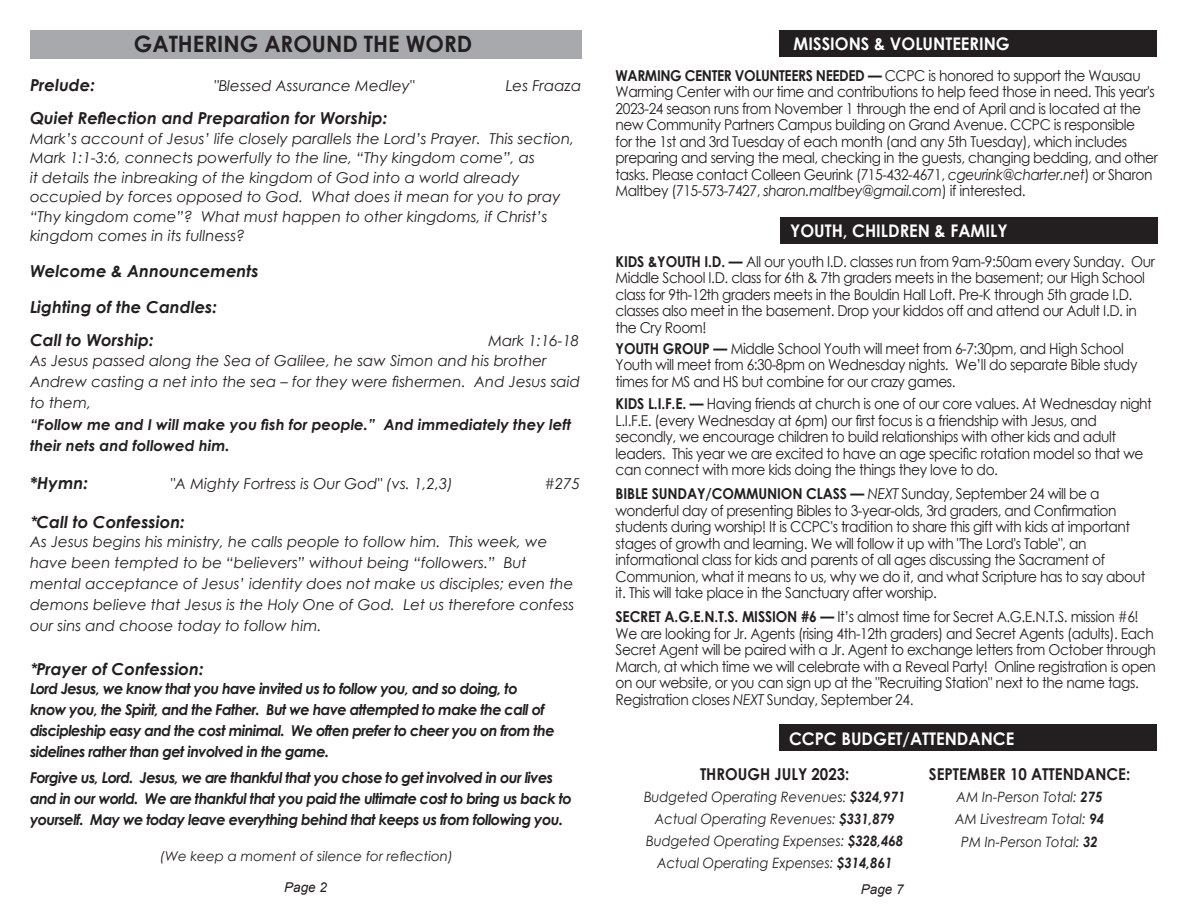
<style>
.page{position:relative;width:1188px;height:918px;background:#fff}
.page>*{position:absolute;margin:0;border:0;box-sizing:border-box;transform-origin:0 0}
.t1{font:700 22.65px "Century Gothic";color:#231f20}
.t2{font:700 17.4px "Century Gothic";color:#fff;scale:.95 1}
.t3{font:italic 700 16.5px "Century Gothic";color:#231f20}
.t4{font:700 16.35px "Century Gothic";color:#231f20;scale:.92 1}
.t5{font:15px/16.5px "Century Gothic";letter-spacing:-.03em;color:#231f20;scale:.92 1}
.t6{font:italic 15px/21px "Century Gothic";color:#231f20}
.t7{font:italic 700 15px/21px "Century Gothic";letter-spacing:-.04em;color:#231f20}
.t8{font:italic 700 15px/21px "Century Gothic";color:#231f20}
.t9{font:italic 14.25px/21.8px "Century Gothic";color:#231f20;scale:.92 1}
.t10{font:italic 13.5px "Century Gothic";color:#231f20}
.t11{font:italic 13.5px "Arial";color:#231f20}
.s1{font-family:"Arial"}
.s2{font-weight:700}
.s3{font-style:italic}
</style>
<div class="page">
<div style="left:30px;top:30px;width:551px;height:29px;background:#a8a9ad"></div>
<div style="left:781px;top:217px;width:377px;height:26px;background:#231f20"></div>
<div style="left:780px;top:724px;width:377px;height:27px;background:#231f20"></div>
<div style="left:780px;top:30px;width:377px;height:26px;background:#231f20"></div>
<p class="t1" style="left:134px;top:27px;width:340px">GATHERING AROUND THE WORD</p>
<p class="t3" style="left:30px;top:73px;width:67px">Prelude:</p>
<p class="t6" style="left:214px;top:75px;width:202px">"Blessed Assurance Medley"</p>
<p class="t6" style="left:506px;top:75px;width:77px">Les Fraaza</p>
<p class="t3" style="left:30px;top:106px;width:359px">Quiet Reflection and Preparation for Worship:</p>
<p class="t6" style="left:30px;top:128px;width:546px;line-height:19.5px">Mark’s account of Jesus’ life closely parallels the Lord’s Prayer. This section, Mark 1:1-3:6, connects powerfully to the line, “Thy kingdom come”, as<br>it details the inbreaking of the kingdom of God into a world already occupied by forces opposed to God. What does it mean for you to pray “Thy kingdom come”? What must happen to other kingdoms, if Christ’s kingdom comes in its fullness?</p>
<p class="t3" style="left:30px;top:259px;width:230px">Welcome &amp; Announcements</p>
<p class="t3" style="left:30px;top:295px;width:189px">Lighting of the Candles:</p>
<p class="t3" style="left:30px;top:328px;width:125px">Call to Worship:</p>
<p class="t6" style="left:488px;top:330px;width:92px">Mark 1:16-18</p>
<p class="t6" style="left:30px;top:350px;width:552px">As Jesus passed along the Sea of Galilee, he saw Simon and his brother<br>Andrew casting a net into the sea – for they were fishermen. And Jesus said to them,</p>
<p class="t8" style="left:30px;top:414px;width:543px">“Follow me and I will make you fish for people.” And immediately they left their nets and followed him.</p>
<p class="t3" style="left:30px;top:470px;width:60px">*Hymn:</p>
<p class="t6" style="left:171px;top:473px;width:284px">"A Mighty Fortress is Our God" (vs. 1,2,3)</p>
<p class="t6" style="left:544px;top:473px;width:37px">#275</p>
<p class="t3" style="left:30px;top:509px;width:156px"><span class="s1">*</span>Call to Confession:</p>
<p class="t6" style="left:30px;top:531px;width:546px">As Jesus begins his ministry, he calls people to follow him. This week, we have been tempted to be “believers” without being “followers.” But mental acceptance of Jesus’ identity does not make us disciples; even the demons believe that Jesus is the Holy One of God. Let us therefore confess our sins and choose today to follow him.</p>
<p class="t3" style="left:30px;top:656px;width:175px"><span class="s1">*</span>Prayer of Confession:</p>
<p class="t7" style="left:30px;top:678px;width:526px">Lord Jesus, we know that you have invited us to follow you, and so doing, to know you, the Spirit, and the Father. But we have attempted to make the call of discipleship easy and the cost minimal. We often prefer to cheer you on from the sidelines rather than get involved in the game.</p>
<p class="t7" style="left:30px;top:766px;width:543px">Forgive us, Lord. Jesus, we are thankful that you chose to get involved in our lives and in our world. We are thankful that you paid the ultimate cost to bring us back to yourself. May we today leave everything behind that keeps us from following you.</p>
<p class="t10" style="left:160px;top:847px;width:295px">(We keep a moment of silence for reflection)</p>
<p class="t2" style="left:794px;top:31px;width:229px">MISSIONS &amp; VOLUNTEERING</p>
<p class="t5" style="left:616px;top:67px;width:591px"><span class="s2">WARMING CENTER VOLUNTEERS NEEDED —</span> CCPC is honored to support the Wausau Warming Center with our time and contributions to help feed those in need. This year's 2023-24 season runs from November 1 through the end of April and is located at the new Community Partners Campus building on Grand Avenue. CCPC is responsible<br>for the 1st and 3rd Tuesday of each month (and any 5th Tuesday), which includes preparing and serving the meal, checking in the guests, changing bedding, and other tasks. Please contact Colleen Geurink (715-432-4671, <span class="s3">cgeurink@charter.net</span>) or Sharon Maltbey (715-573-7427, <span class="s3">sharon.maltbey@gmail.com</span>) if interested.</p>
<p class="t2" style="left:790px;top:218px;width:230px">YOUTH, CHILDREN &amp; FAMILY</p>
<p class="t5" style="left:616px;top:253px;width:588px"><span class="s2">KIDS &amp;YOUTH I.D. —</span> All our youth I.D. classes run from 9am-9:50am every Sunday. Our Middle School I.D. class for 6th &amp; 7th graders meets in the basement; our High School class for 9th-12th graders meets in the Bouldin Hall Loft. Pre-K through 5th grade I.D. classes also meet in the basement. Drop your kiddos off and attend our Adult I.D. in the Cry Room!</p>
<p class="t5" style="left:616px;top:340px;width:569px"><span class="s2">YOUTH GROUP —</span> Middle School Youth will meet from 6-7:30pm, and High School<br>Youth will meet from 6:30-8pm on Wednesday nights. We’ll do separate Bible study times for MS and HS but combine for our crazy games.</p>
<p class="t5" style="left:616px;top:395px;width:584px"><span class="s2">KIDS L.I.F.E. —</span> Having friends at church is one of our core values. At Wednesday night L.I.F.E. (every Wednesday at 6pm) our first focus is a friendship with Jesus, and secondly, we encourage children to build relationships with other kids and adult leaders. This year we are excited to have an age specific rotation model so that we can connect with more kids doing the things they love to do.</p>
<p class="t5" style="left:616px;top:485px;width:578px"><span class="s2">BIBLE SUNDAY/COMMUNION CLASS —</span> <span class="s3">NEXT</span> Sunday, September 24 will be a wonderful day of presenting Bibles to 3-year-olds, 3rd graders, and Confirmation students during worship! It is CCPC's tradition to share this gift with kids at important stages of growth and learning. We will follow it up with "The Lord's Table", an informational class for kids and parents of all ages discussing the Sacrament of Communion, what it means to us, why we do it, and what Scripture has to say about it. This will take place in the Sanctuary after worship.</p>
<p class="t5" style="left:616px;top:608px;width:589px"><span class="s2">SECRET A.G.E.N.T.S. MISSION #6 —</span> It’s almost time for Secret A.G.E.N.T.S. mission #6!<br>We are looking for Jr. Agents (rising 4th-12th graders) and Secret Agents (adults). Each Secret Agent will be paired with a Jr. Agent to exchange letters from October through March, at which time we will celebrate with a Reveal Party! Online registration is open on our website, or you can sign up at the "Recruiting Station" next to the name tags.<br>Registration closes <span class="s3">NEXT</span> Sunday, September 24.</p>
<p class="t2" style="left:789px;top:725px;width:239px">CCPC BUDGET/ATTENDANCE</p>
<p class="t4" style="left:929px;top:761px;width:220px">SEPTEMBER 10 ATTENDANCE:</p>
<p class="t9" style="left:955px;top:786px;width:164px">AM In-Person Total: <span class="s2">275<br></span>AM Livestream Total: <span class="s2">94</span></p>
<p class="t9" style="left:961px;top:831px;width:150px">PM In-Person Total: <span class="s2">32</span></p>
<p class="t4" style="left:700px;top:761px;width:164px">THROUGH JULY 2023:</p>
<p class="t9" style="left:644px;top:786px;width:286px">Budgeted Operating Revenues: <span class="s2">$324,971</span></p>
<p class="t9" style="left:655px;top:808px;width:262px">Actual Operating Revenues: <span class="s2">$331,879</span></p>
<p class="t9" style="left:646px;top:830px;width:281px">Budgeted Operating Expenses: <span class="s2">$328,468</span></p>
<p class="t9" style="left:657px;top:852px;width:257px">Actual Operating Expenses: <span class="s2">$314,861</span></p>
<p class="t11" style="left:284px;top:879px;width:44px">Page 2</p>
<p class="t11" style="left:861px;top:880px;width:44px">Page 7</p>
</div>
